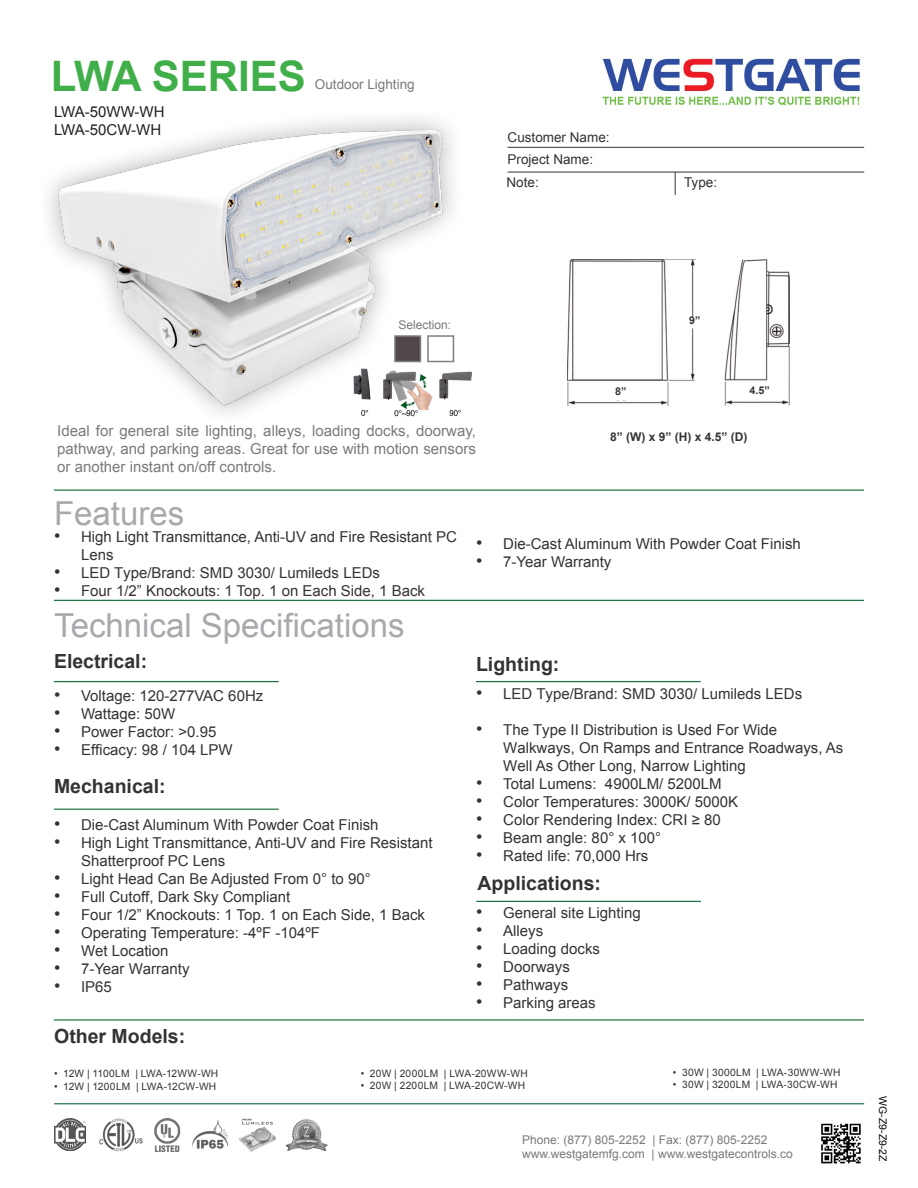
<style>
.page{position:relative;width:918px;height:1188px;background:#fff}
.page>*{position:absolute;margin:0;border:0;box-sizing:border-box;transform-origin:0 0}
.t1{font:700 42px "Arial";color:#40ae49}
.t2{font:33px "Arial";color:#a8a9ad}
.t3{font:700 19.5px "Arial";color:#333}
.t4{font:15px/18px "Arial";color:#333}
.t5{font:15px/18px "Arial";color:#323332}
.t6{font:15px/18px "Arial";color:#787a7d;text-align:justify}
.t7{font:15px "Arial";color:#231f20}
.t8{font:13.5px "Arial";color:#333}
.t9{font:13.5px "Arial";color:#787a7d}
.t10{font:12px "Arial";color:#787a7d}
.t11{font:700 12px "Arial";color:#333}
.t12{font:700 10.65px "Arial";color:#333}
.t13{font:10.5px "Arial";color:#040503}
.t14{font:10.2px "Arial";letter-spacing:.02em;color:#333}
.s1{font-size:18px}
</style>
<div class="page">
<img style="left:48px;top:118px;width:407px;height:296px">
<hr style="left:54px;top:490px;width:810px;height:1px;background:#0d6736">
<hr style="left:508px;top:147px;width:356px;height:1px;background:#333">
<svg style="left:675px;top:173px;width:1px;height:22px"></svg>
<hr style="left:508px;top:172px;width:356px;height:1px;background:#333">
<hr style="left:54px;top:600px;width:810px;height:1px;background:#0d6736">
<hr style="left:54px;top:681px;width:225px;height:1px;background:#0d6736">
<hr style="left:476px;top:681px;width:225px;height:1px;background:#0d6736">
<hr style="left:54px;top:809px;width:225px;height:1px;background:#0d6736">
<img style="left:602px;top:58px;width:258px;height:48px">
<hr style="left:476px;top:901px;width:225px;height:1px;background:#0d6736">
<hr style="left:54px;top:1103px;width:810px;height:1px;background:#0d6736">
<hr style="left:54px;top:1019px;width:810px;height:2px;background:#0d6736">
<img style="left:821px;top:1123px;width:40px;height:41px">
<img style="left:154px;top:1119px;width:27px;height:33px">
<img style="left:54px;top:1119px;width:32px;height:32px">
<img style="left:99px;top:1119px;width:44px;height:32px">
<img style="left:567px;top:259px;width:223px;height:147px">
<div style="left:667px;top:316px;width:55px;height:13px;background:#fff"></div>
<div style="left:744px;top:386px;width:31px;height:14px;background:#fff"></div>
<div style="left:604px;top:387px;width:34px;height:13px;background:#fff"></div>
<div style="left:427px;top:335px;width:27px;height:27px;background:#fff;border:2px solid #7f7f7f"></div>
<div style="left:394px;top:335px;width:27px;height:27px;background:#504848;border:2px solid #7f7f7f"></div>
<img style="left:353px;top:363px;width:118px;height:54px">
<img style="left:192px;top:1120px;width:36px;height:29px">
<img style="left:240px;top:1119px;width:35px;height:33px">
<img style="left:285px;top:1119px;width:43px;height:32px">
<p class="t1" style="left:51px;top:48px;width:257px">LWA SERIES</p>
<p class="t7" style="left:54px;top:102px;width:112px">LWA-50WW-WH</p>
<p class="t7" style="left:54px;top:120px;width:109px">LWA-50CW-WH</p>
<p class="t9" style="left:315px;top:75px;width:101px">Outdoor Lighting</p>
<p class="t8" style="left:508px;top:128px;width:104px">Customer Name:</p>
<p class="t8" style="left:508px;top:150px;width:87px">Project Name:</p>
<p class="t8" style="left:507px;top:173px;width:34px">Note:</p>
<p class="t8" style="left:684px;top:173px;width:35px">Type:</p>
<p class="t10" style="left:399px;top:317px;width:54px">Selection:</p>
<p class="t6" style="left:57px;top:422px;width:420px">Ideal for general site lighting, alleys, loading docks, doorway, pathway, and parking areas. Great for use with motion sensors or another instant on/off controls.</p>
<p class="t2" style="left:54px;top:492px;width:132px">Features</p>
<p class="t12" style="left:689px;top:313px;width:13px">9”</p>
<p class="t12" style="left:615px;top:384px;width:13px">8”</p>
<p class="t12" style="left:750px;top:383px;width:22px">4.5”</p>
<p class="t11" style="left:610px;top:429px;width:139px">8” (W) x 9” (H) x 4.5” (D)</p>
<p class="t4" style="left:81px;top:528px;width:377px;text-indent:-27px"><span class="s1">•</span> High Light Transmittance, Anti-UV and Fire Resistant PC<br>Lens</p>
<p class="t5" style="left:54px;top:564px;width:328px"><span class="s1">•</span> LED Type/Brand: SMD 3030/ Lumileds LEDs</p>
<p class="t4" style="left:54px;top:582px;width:373px"><span class="s1">•</span> Four 1/2” Knockouts: 1 Top. 1 on Each Side, 1 Back</p>
<p class="t2" style="left:54px;top:604px;width:352px">Technical Specifications</p>
<p class="t3" style="left:54px;top:648px;width:95px">Electrical:</p>
<p class="t4" style="left:54px;top:687px;width:211px"><span class="s1">•</span> Voltage: 120-277VAC 60Hz</p>
<p class="t4" style="left:54px;top:705px;width:123px"><span class="s1">•</span> Wattage: 50W</p>
<p class="t4" style="left:54px;top:723px;width:164px"><span class="s1">•</span> Power Factor: &gt;0.95</p>
<p class="t4" style="left:54px;top:741px;width:180px"><span class="s1">•</span> Efficacy: 98 / 104 LPW</p>
<p class="t3" style="left:54px;top:773px;width:113px">Mechanical:</p>
<p class="t4" style="left:54px;top:815px;width:326px"><span class="s1">•</span> Die-Cast Aluminum With Powder Coat Finish</p>
<p class="t4" style="left:81px;top:833px;width:353px;text-indent:-27px"><span class="s1">•</span> High Light Transmittance, Anti-UV and Fire Resistant<br>Shatterproof PC Lens</p>
<p class="t4" style="left:54px;top:869px;width:318px"><span class="s1">•</span> Light Head Can Be Adjusted From 0° to 90°</p>
<p class="t4" style="left:54px;top:887px;width:238px"><span class="s1">•</span> Full Cutoff, Dark Sky Compliant</p>
<p class="t4" style="left:54px;top:905px;width:373px"><span class="s1">•</span> Four 1/2” Knockouts: 1 Top. 1 on Each Side, 1 Back</p>
<p class="t4" style="left:54px;top:923px;width:268px"><span class="s1">•</span> Operating Temperature: -4ºF -104ºF</p>
<p class="t4" style="left:54px;top:941px;width:116px"><span class="s1">•</span> Wet Location</p>
<p class="t4" style="left:54px;top:959px;width:137px"><span class="s1">•</span> 7-Year Warranty</p>
<p class="t4" style="left:54px;top:977px;width:59px"><span class="s1">•</span> IP65</p>
<p class="t3" style="left:54px;top:1023px;width:133px">Other Models:</p>
<p class="t4" style="left:476px;top:535px;width:326px"><span class="s1">•</span> Die-Cast Aluminum With Powder Coat Finish</p>
<p class="t4" style="left:476px;top:553px;width:137px"><span class="s1">•</span> 7-Year Warranty</p>
<p class="t3" style="left:476px;top:651px;width:85px">Lighting:</p>
<p class="t5" style="left:476px;top:685px;width:328px"><span class="s1">•</span> LED Type/Brand: SMD 3030/ Lumileds LEDs</p>
<p class="t5" style="left:503px;top:721px;width:342px;text-indent:-27px"><span class="s1">•</span> The Type II Distribution is Used For Wide<br>Walkways, On Ramps and Entrance Roadways, As<br>Well As Other Long, Narrow Lighting</p>
<p class="t5" style="left:476px;top:775px;width:247px"><span class="s1">•</span> Total Lumens: 4900LM/ 5200LM</p>
<p class="t5" style="left:476px;top:793px;width:263px"><span class="s1">•</span> Color Temperatures: 3000K/ 5000K</p>
<p class="t5" style="left:476px;top:811px;width:246px"><span class="s1">•</span> Color Rendering Index: CRI ≥ 80</p>
<p class="t5" style="left:476px;top:829px;width:186px"><span class="s1">•</span> Beam angle: 80° x 100°</p>
<p class="t5" style="left:476px;top:847px;width:174px"><span class="s1">•</span> Rated life: 70,000 Hrs</p>
<p class="t3" style="left:478px;top:870px;width:125px">Applications:</p>
<p class="t5" style="left:476px;top:904px;width:166px"><span class="s1">•</span> General site Lighting</p>
<p class="t5" style="left:476px;top:922px;width:69px"><span class="s1">•</span> Alleys</p>
<p class="t5" style="left:476px;top:940px;width:125px"><span class="s1">•</span> Loading docks</p>
<p class="t5" style="left:476px;top:958px;width:95px"><span class="s1">•</span> Doorways</p>
<p class="t5" style="left:476px;top:976px;width:94px"><span class="s1">•</span> Pathways</p>
<p class="t5" style="left:476px;top:994px;width:121px"><span class="s1">•</span> Parking areas</p>
<p class="t14" style="left:54px;top:1067px;width:166px">• 12W | 1100LM | LWA-12WW-WH</p>
<p class="t14" style="left:54px;top:1079px;width:164px">• 12W | 1200LM | LWA-12CW-WH</p>
<p class="t14" style="left:361px;top:1066px;width:169px">• 20W | 2000LM | LWA-20WW-WH</p>
<p class="t14" style="left:361px;top:1079px;width:166px">• 20W | 2200LM | LWA-20CW-WH</p>
<p class="t14" style="left:673px;top:1065px;width:169px">• 30W | 3000LM | LWA-30WW-WH</p>
<p class="t14" style="left:673px;top:1078px;width:166px">• 30W | 3200LM | LWA-30CW-WH</p>
<p class="t10" style="left:522px;top:1132px;width:247px">Phone: (877) 805-2252 | Fax: (877) 805-2252</p>
<p class="t10" style="left:522px;top:1146px;width:272px">www.westgatemfg.com | www.westgatecontrols.co</p>
<p class="t13" style="left:890px;top:1096px;width:67px;rotate:90deg">WG-Z9-Z9-2Z</p>
</div>
